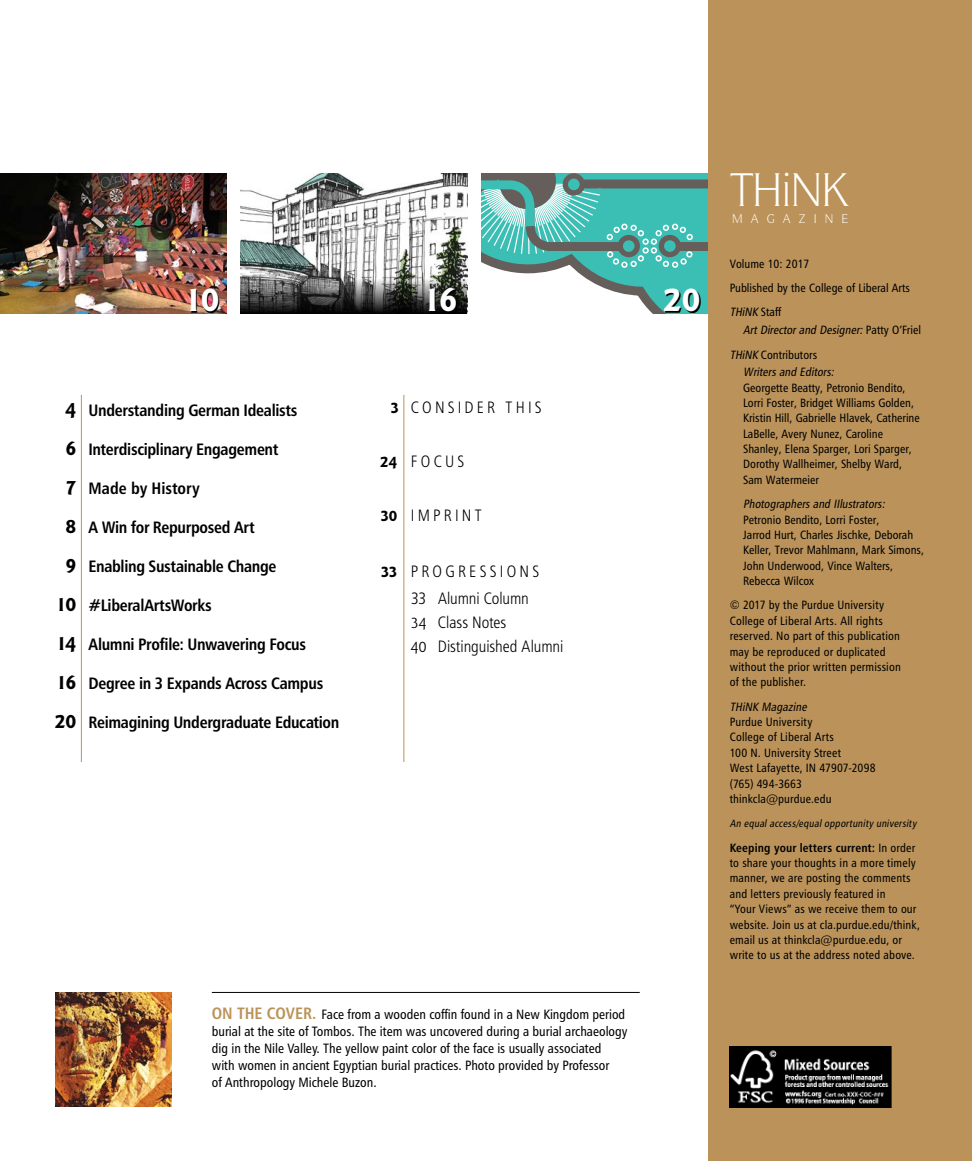
<style>
.page{position:relative;width:972px;height:1161px;background:#fff}
.page>*{position:absolute;margin:0;border:0;box-sizing:border-box;transform-origin:0 0}
.t1{font:700 36px "Goudy Sans ITC";color:#fff}
.t2{font:16.5px "Humanist 777 BT Bold Condensed B";letter-spacing:-.02em;color:#000}
.t3{font:16.5px "Humanist 777 BT Light Condensed B";letter-spacing:.01em;color:#000}
.t4{font:16.5px "Humanist 777 BT Light Condensed B";letter-spacing:.195em;color:#000}
.t5{font:16.5px "Humanist 777 BT Bold Condensed B";color:#000}
.t6{font:16.5px "Humanist 777 BT Light Condensed B";letter-spacing:.19em;color:#000}
.Sidebar_Hum_9{font:13.5px/17px "Humanist 777 BT Roman Condensed B";color:#000}
.Alumni_Note-larger{font:12px/15.3px "Humanist 777 BT Roman Condensed B";letter-spacing:.005em;color:#000}
.Alumni_Note-larger-2{font:italic 12px "Humanist 777 BT Roman Condensed B";color:#000}
.Alumni_Note-larger-3{font:italic 10.5px "Humanist 777 BT Roman Condensed B";color:#000}
.s1{font-family:"Goudy Sans ITC";font-weight:700;font-size:21px}
.s2{font-family:"Goudy Sans ITC";font-weight:700}
.s3{font-family:"Goudy Sans ITC"}
.s4{font-family:"Humanist 777 BT Bold Condensed B";font-size:16.5px;color:#bb935a}
.s5{font-style:normal}
.s6{font-style:italic}
.s7{font-family:"Humanist 777 BT Bold Condensed B"}
</style>
<div class="page">
<img style="left:240px;top:173px;width:227px;height:105px">
<svg style="left:240px;top:278px;width:227px;height:36px;background:#474846"></svg>
<svg style="left:430px;top:289px;width:27px;height:24px"></svg>
<svg style="left:482px;top:173px;width:226px;height:141px"></svg>
<img style="left:0;top:173px;width:226px;height:141px">
<div style="left:708px;top:0;width:264px;height:1161px;background:#bb935a"></div>
<hr style="left:212px;top:992px;width:428px;height:1px;background:#000">
<hr style="left:81px;top:395px;width:1px;height:367px;background:#bb935a">
<hr style="left:404px;top:395px;width:1px;height:367px;background:#bb935a">
<img style="left:730px;top:1046px;width:162px;height:62px">
<img style="left:55px;top:992px;width:116px;height:115px">
<svg style="left:665px;top:290px;width:35px;height:23px"></svg>
<svg style="left:191px;top:290px;width:28px;height:23px"></svg>
<p class="t1" style="left:423px;top:279px;width:36px">16</p>
<p class="t1" style="left:184px;top:279px;width:37px">10</p>
<p class="t1" style="left:663px;top:279px;width:39px">20</p>
<p class="t2" style="left:66px;top:400px;width:233px"><span class="s1">4</span> Understanding German Idealists</p>
<p class="t2" style="left:66px;top:439px;width:214px"><span class="s1">6</span> Interdisciplinary Engagement</p>
<p class="t5" style="left:66px;top:478px;width:136px"><span class="s1">7</span> Made by History</p>
<p class="t2" style="left:66px;top:517px;width:191px"><span class="s1">8</span> A Win for Repurposed Art</p>
<p class="t2" style="left:66px;top:556px;width:212px"><span class="s1">9</span> Enabling Sustainable Change</p>
<p class="t2" style="left:56px;top:595px;width:157px"><span class="s1">10</span> #LiberalArtsWorks</p>
<p class="t2" style="left:56px;top:634px;width:252px"><span class="s1">14</span> Alumni Profile: Unwavering Focus</p>
<p class="t2" style="left:56px;top:673px;width:269px"><span class="s1">16</span> Degree in 3 Expands Across Campus</p>
<p class="t2" style="left:55px;top:712px;width:286px"><span class="s1">20</span> Reimagining Undergraduate Education</p>
<p class="t6" style="left:390px;top:397px;width:153px"><span class="s2">3</span> CONSIDER THIS</p>
<p class="t3" style="left:380px;top:451px;width:86px"><span class="s2">24</span> FOCUS</p>
<p class="t4" style="left:381px;top:505px;width:103px"><span class="s2">30</span> IMPRINT</p>
<p class="t4" style="left:381px;top:561px;width:160px"><span class="s2">33</span> PROGRESSIONS</p>
<p class="t3" style="left:411px;top:588px;width:119px">33 Alumni Column</p>
<p class="t3" style="left:411px;top:612px;width:97px"><span class="s3">34</span> Class Notes</p>
<p class="t3" style="left:411px;top:636px;width:154px"><span class="s3">40</span> Distinguished Alumni</p>
<p class="Sidebar_Hum_9" style="left:212px;top:1006px;width:417px"><span class="s4">ON THE COVER.</span> Face from a wooden coffin found in a New Kingdom period burial at the site of Tombos. The item was uncovered during a burial archaeology dig in the Nile Valley. The yellow paint color of the face is usually associated with women in ancient Egyptian burial practices. Photo provided by Professor<br>of Anthropology Michele Buzon.</p>
<p class="Alumni_Note-larger" style="left:730px;top:256px;width:81px">Volume 10: 2017</p>
<p class="Alumni_Note-larger" style="left:730px;top:280px;width:182px">Published by the College of Liberal Arts</p>
<p class="Alumni_Note-larger-2" style="left:730px;top:305px;width:53px">THiNK <span class="s5">Staff</span></p>
<p class="Alumni_Note-larger-2" style="left:743px;top:322px;width:179px">ArtDirectorand Designer:<span class="s5">P a tty O ’ F r i e l</span></p>
<p class="Alumni_Note-larger" style="left:730px;top:347px;width:89px"><span class="s6">THiNK</span> Contributors</p>
<p class="Alumni_Note-larger" style="left:743px;top:364px;width:178px"><span class="s6">Writersand Editors:<br></span>Georgette Beatty, Petronio Bendito,<br>Lorri Foster, Bridget Williams Golden,<br>Kristin Hill, Gabrielle Hlavek, Catherine<br>LaBelle, Avery Nunez, Caroline<br>Shanley, Elena Sparger, Lori Sparger,<br>Dorothy Wallheimer, Shelby Ward,<br>Sam Watermeier</p>
<p class="Alumni_Note-larger" style="left:743px;top:496px;width:182px"><span class="s6">Photographersand IIlustrators:<br></span>Petronio Bendito, Lorri Foster,<br>Jarrod Hurt, Charles Jischke, Deborah<br>Keller, Trevor Mahlmann, Mark Simons,<br>John Underwood, Vince Walters,<br>Rebecca Wilcox</p>
<p class="Alumni_Note-larger" style="left:730px;top:597px;width:173px">© 2017 by the Purdue University<br>College of Liberal Arts. All rights reserved. No part of this publication may be reproduced or duplicated without the prior written permission of the publisher.</p>
<p class="Alumni_Note-larger-2" style="left:730px;top:699px;width:81px">THiNK Magazine</p>
<p class="Alumni_Note-larger" style="left:730px;top:714px;width:84px">Purdue University</p>
<p class="Alumni_Note-larger" style="left:730px;top:729px;width:106px">College of Liberal Arts</p>
<p class="Alumni_Note-larger" style="left:730px;top:745px;width:113px">100 N. University Street</p>
<p class="Alumni_Note-larger" style="left:730px;top:760px;width:147px">West Lafayette, IN 47907-2098</p>
<p class="Alumni_Note-larger" style="left:730px;top:776px;width:74px">(765) 494-3663</p>
<p class="Alumni_Note-larger" style="left:730px;top:791px;width:103px">thinkcla@purdue.edu</p>
<p class="Alumni_Note-larger-3" style="left:730px;top:817px;width:190px">An equalaccess/equalopportunity university</p>
<p class="Alumni_Note-larger" style="left:730px;top:840px;width:192px"><span class="s7">Keeping your letters current:</span> In order to share your thoughts in a more timely manner, we are posting the comments and letters previously featured in<br>“Your Views” as we receive them to our website. Join us at cla.purdue.edu/think, email us at thinkcla@purdue.edu, or write to us at the address noted above.</p>
</div>
